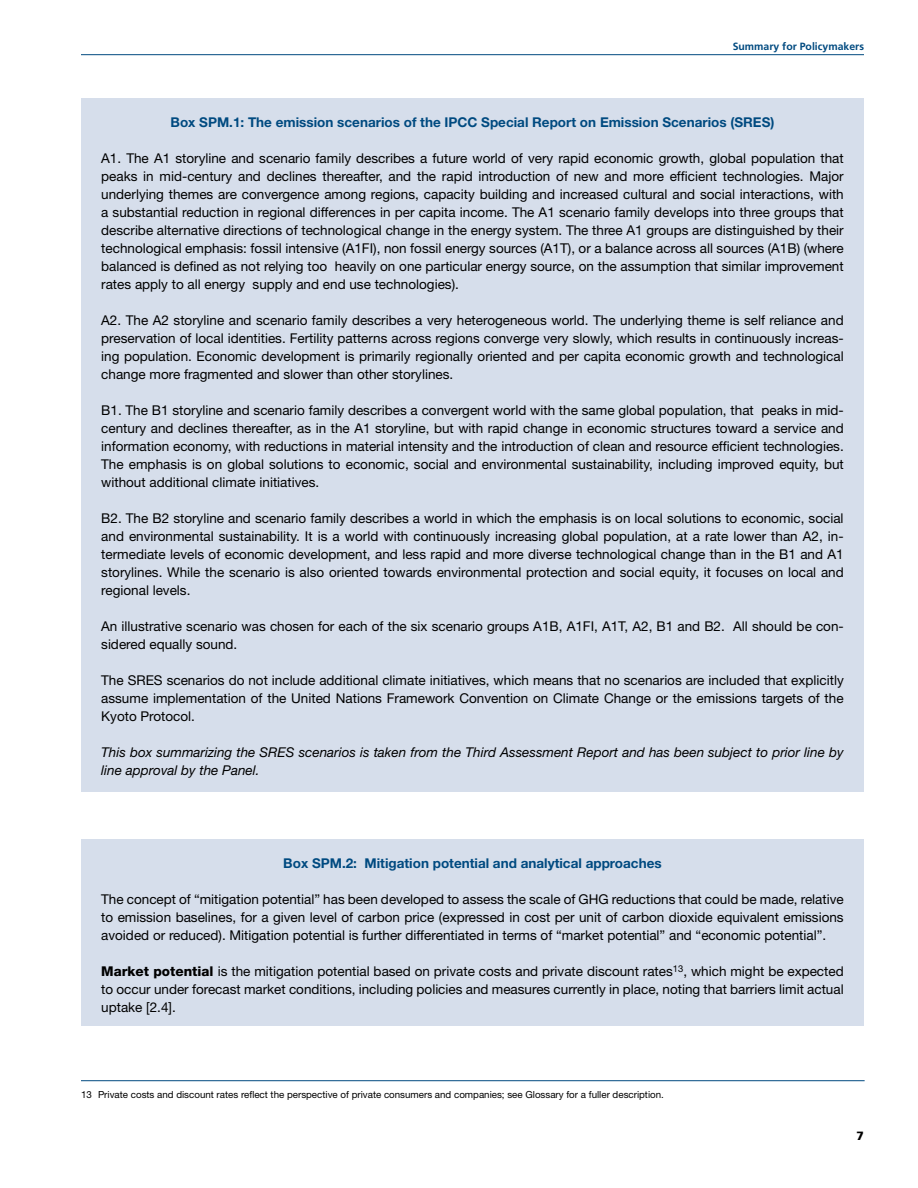
<style>
.page{position:relative;width:918px;height:1188px;background:#fff}
.page>*{position:absolute;margin:0;border:0;box-sizing:border-box;transform-origin:0 0}
.t1{font:13.5px/18px "Helvetica Neue";color:#000;text-align:justify}
.t2{font:700 13.5px "Helvetica Neue";color:#004a80}
.t3{font:italic 13.5px/18px "Helvetica Neue";color:#000}
.t4{font:700 10.5px "Frutiger";color:#004a80}
.t5{font:9.75px "Helvetica Neue";color:#000}
.s1{font-weight:800}
</style>
<div class="page">
<hr style="left:81px;top:54px;width:783px;height:1px;background:#004a80">
<div style="left:81px;top:99px;width:783px;height:693px;background:#d6deeb"></div>
<div style="left:81px;top:839px;width:783px;height:187px;background:#d6deeb"></div>
<hr style="left:81px;top:1080px;width:784px;height:1px;background:#004a80">
<p class="t4" style="left:733px;top:40px;width:133px">Summary for Policymakers</p>
<p class="t2" style="left:171px;top:114px;width:605px">Box SPM.1: The emission scenarios of the IPCC Special Report on Emission Scenarios (SRES)</p>
<p class="t1" style="left:101px;top:149px;width:744px">A1. The A1 storyline and scenario family describes a future world of very rapid economic growth, global population that peaks in mid-century and declines thereafter, and the rapid introduction of new and more efficient technologies. Major underlying themes are convergence among regions, capacity building and increased cultural and social interactions, with a substantial reduction in regional differences in per capita income. The A1 scenario family develops into three groups that describe alternative directions of technological change in the energy system. The three A1 groups are distinguished by their technological emphasis: fossil intensive (A1FI), non- fossil energy sources (A1T), or a balance across all sources (A1B) (where balanced is defined as not relying too heavily on one particular energy source, on the assumption that similar improvement rates apply to all energy supply and end use technologies).</p>
<p class="t1" style="left:101px;top:311px;width:744px">A2. The A2 storyline and scenario family describes a very heterogeneous world. The underlying theme is self reliance and preservation of local identities. Fertility patterns across regions converge very slowly, which results in continuously increas&shy;ing population. Economic development is primarily regionally oriented and per capita economic growth and technological change more fragmented and slower than other storylines.</p>
<p class="t1" style="left:101px;top:401px;width:744px">B1. The B1 storyline and scenario family describes a convergent world with the same global population, that peaks in mid&shy;century and declines thereafter, as in the A1 storyline, but with rapid change in economic structures toward a service and information economy, with reductions in material intensity and the introduction of clean and resource efficient technologies.<br>The emphasis is on global solutions to economic, social and environmental sustainability, including improved equity, but without additional climate initiatives.</p>
<p class="t1" style="left:101px;top:509px;width:744px">B2. The B2 storyline and scenario family describes a world in which the emphasis is on local solutions to economic, social and environmental sustainability. It is a world with continuously increasing global population, at a rate lower than A2, in&shy;termediate levels of economic development, and less rapid and more diverse technological change than in the B1 and A1 storylines. While the scenario is also oriented towards environmental protection and social equity, it focuses on local and regional levels.</p>
<p class="t1" style="left:101px;top:617px;width:744px">An illustrative scenario was chosen for each of the six scenario groups A1B, A1FI, A1T, A2, B1 and B2. All should be con&shy;sidered equally sound.</p>
<p class="t1" style="left:101px;top:671px;width:744px">The SRES scenarios do not include additional climate initiatives, which means that no scenarios are included that explicitly assume implementation of the United Nations Framework Convention on Climate Change or the emissions targets of the Kyoto Protocol.</p>
<p class="t3" style="left:101px;top:743px;width:744px">This box summarizing the SRES scenarios is taken from the Third Assessment Report and has been subject to prior line by line approval by the Panel.</p>
<p class="t2" style="left:283px;top:854px;width:380px">Box SPM.2: Mitigation potential and analytical approaches</p>
<p class="t1" style="left:101px;top:890px;width:744px">The concept of “mitigation potential” has been developed to assess the scale of GHG reductions that could be made, relative to emission baselines, for a given level of carbon price (expressed in cost per unit of carbon dioxide equivalent emissions avoided or reduced). Mitigation potential is further differentiated in terms of “market potential” and “economic potential”.</p>
<p class="t1" style="left:101px;top:962px;width:744px"><span class="s1">Market potential</span> is the mitigation potential based on private costs and private discount rates<sup>13</sup>, which might be expected to occur under forecast market conditions, including policies and measures currently in place, noting that barriers limit actual uptake [2.4].</p>
<p class="t5" style="left:81px;top:1089px;width:584px">13 Private costs and discount rates reflect the perspective of private consumers and companies; see Glossary for a fuller description.</p>
</div>
